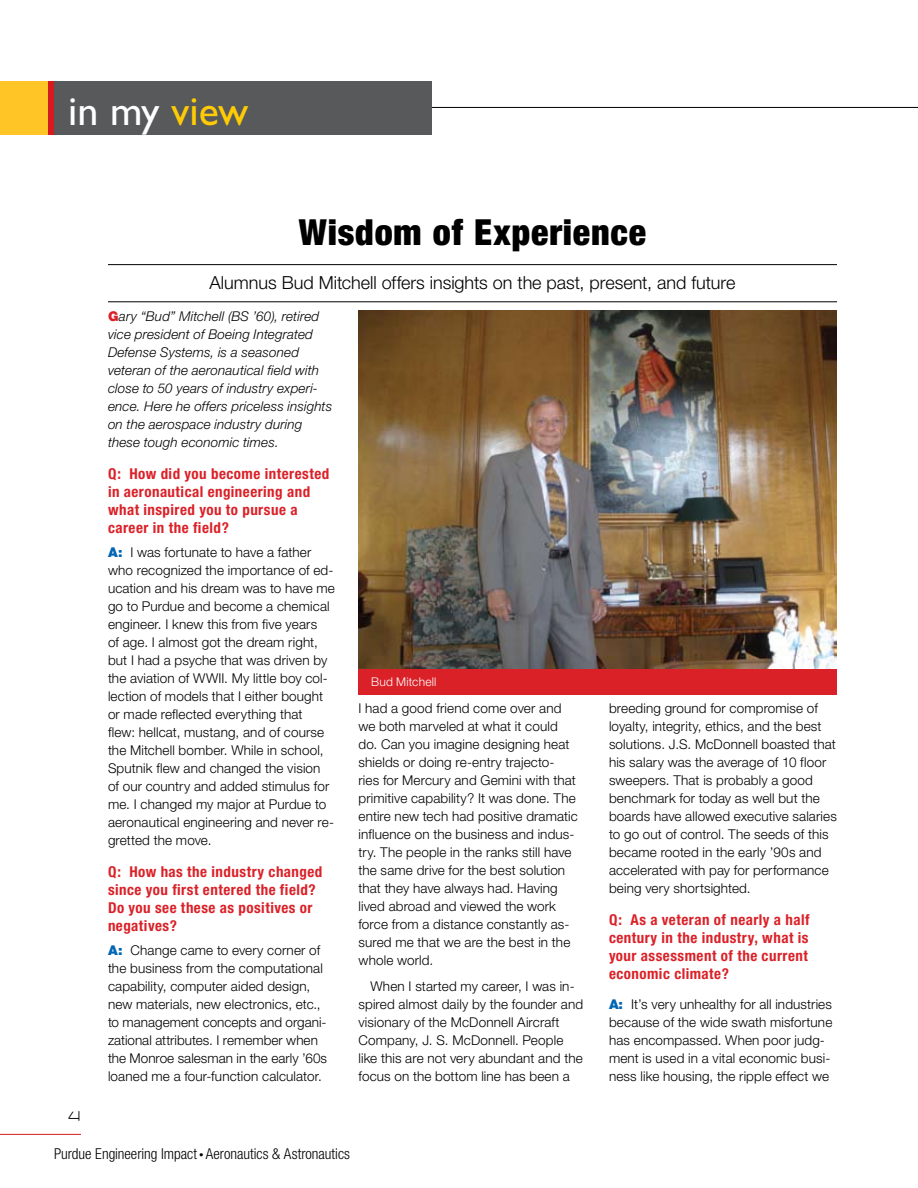
<style>
.page{position:relative;width:918px;height:1188px;background:#fff}
.page>*{position:absolute;margin:0;border:0;box-sizing:border-box;transform-origin:0 0}
.t1{font:42px "Gill Sans";color:#fff}
.t2{font:900 condensed 36px "Helvetica Neue";letter-spacing:.025em;color:#000}
.t3{font:300 18px "Helvetica Neue";color:#000}
.t4{font:700 condensed 15px/18px "Helvetica Neue";letter-spacing:.03em;color:#da2128}
.t5{font:300 condensed 15px "Helvetica Neue";color:#000}
.t6{font:300 15px "SF Grandezza";color:#000}
.t7{font:300 13.5px/18px "Helvetica Neue";letter-spacing:.01em;color:#000}
.t8{font:italic 300 13.5px/18px "Helvetica Neue";letter-spacing:.01em;color:#000}
.t9{font:300 12px "Helvetica Neue";letter-spacing:.015em;color:#fff}
.s1{color:#ffcb05}
.s2{font-family:"Helvetica Neue LT Std";font-weight:900;font-style:normal;color:#da2128}
.s3{font-family:"Helvetica Neue LT Std";font-weight:900;color:#0066b3}
.s4{font-size:9px}
</style>
<div class="page">
<img style="left:359px;top:310px;width:478px;height:359px">
<hr style="left:0;top:1134px;width:81px;height:1px;background:#d71920">
<div style="left:359px;top:669px;width:478px;height:26px;background:#da2128"></div>
<hr style="left:108px;top:264px;width:729px;height:1px;background:#000">
<hr style="left:108px;top:302px;width:729px;height:1px;background:#000">
<hr style="left:0;top:107px;width:918px;height:1px;background:#000">
<div style="left:0;top:81px;width:432px;height:54px;background:#58595b"></div>
<div style="left:0;top:81px;width:54px;height:54px;background:#ffc425"></div>
<div style="left:48px;top:81px;width:6px;height:54px;background:#d71920"></div>
<h1 class="t1" style="left:68px;top:87px;width:182px">in my <span class="s1">view</span></h1>
<p class="t6" style="left:68px;top:1107px;width:15px">4</p>
<h2 class="t2" style="left:299px;top:210px;width:349px">Wisdom of Experience</h2>
<h3 class="t3" style="left:210px;top:271px;width:527px">Alumnus Bud Mitchell offers insights on the past, present, and future</h3>
<p class="t8" style="left:108px;top:307px;width:226px"><span class="s2">G</span>ary “Bud” Mitchell (BS ’60), retired vice president of Boeing Integrated Defense Systems, is a seasoned veteran of the aeronautical field with close to 50 years of industry experi&shy;ence. Here he offers priceless insights on the aerospace industry during these tough economic times.</p>
<p class="t4" style="left:108px;top:465px;width:223px">Q: How did you become interested in aeronautical engineering and what inspired you to pursue a career in the field?</p>
<p class="t7" style="left:108px;top:543px;width:228px"><span class="s3">A:</span> I was fortunate to have a father who recognized the importance of ed&shy;ucation and his dream was to have me go to Purdue and become a chemical engineer. I knew this from five years<br>of age. I almost got the dream right, but I had a psyche that was driven by the aviation of WWII. My little boy col&shy;lection of models that I either bought or made reflected everything that<br>flew: hellcat, mustang, and of course the Mitchell bomber. While in school, Sputnik flew and changed the vision<br>of our country and added stimulus for me. I changed my major at Purdue to aeronautical engineering and never re&shy;gretted the move.</p>
<p class="t4" style="left:108px;top:863px;width:216px">Q: How has the industry changed since you first entered the field?<br>Do you see these as positives or negatives?</p>
<p class="t7" style="left:108px;top:941px;width:221px"><span class="s3">A:</span> Change came to every corner of the business from the computational capability, computer aided design, new materials, new electronics, etc., to management concepts and organi&shy;zational attributes. I remember when the Monroe salesman in the early ’60s loaned me a four-function calculator.</p>
<p class="t9" style="left:371px;top:675px;width:67px">Bud Mitchell</p>
<p class="t7" style="left:359px;top:699px;width:221px">I had a good friend come over and we both marveled at what it could do. Can you imagine designing heat shields or doing re-entry trajecto&shy;ries for Mercury and Gemini with that primitive capability? It was done. The entire new tech had positive dramatic influence on the business and indus&shy;try. The people in the ranks still have the same drive for the best solution that they have always had. Having lived abroad and viewed the work force from a distance constantly as&shy;sured me that we are the best in the whole world.</p>
<p class="t7" style="left:359px;top:977px;width:226px;text-indent:12px">When I started my career, I was in&shy;spired almost daily by the founder and visionary of the McDonnell Aircraft Company, J. S. McDonnell. People like this are not very abundant and the focus on the bottom line has been a</p>
<p class="t7" style="left:609px;top:699px;width:230px">breeding ground for compromise of loyalty, integrity, ethics, and the best solutions. J.S. McDonnell boasted that his salary was the average of 10 floor sweepers. That is probably a good benchmark for today as well but the boards have allowed executive salaries to go out of control. The seeds of this became rooted in the early ’90s and accelerated with pay for performance being very shortsighted.</p>
<p class="t4" style="left:609px;top:910px;width:202px;text-align:justify">Q: As a veteran of nearly a half century in the industry, what is your assessment of the current economic climate?</p>
<p class="t7" style="left:609px;top:995px;width:225px"><span class="s3">A:</span> It’s very unhealthy for all industries because of the wide swath misfortune has encompassed. When poor judg&shy;ment is used in a vital economic busi&shy;ness like housing, the ripple effect we</p>
<p class="t5" style="left:54px;top:1146px;width:298px">Purdue Engineering Impact <span class="s4">•</span> Aeronautics &amp; Astronautics</p>
</div>
